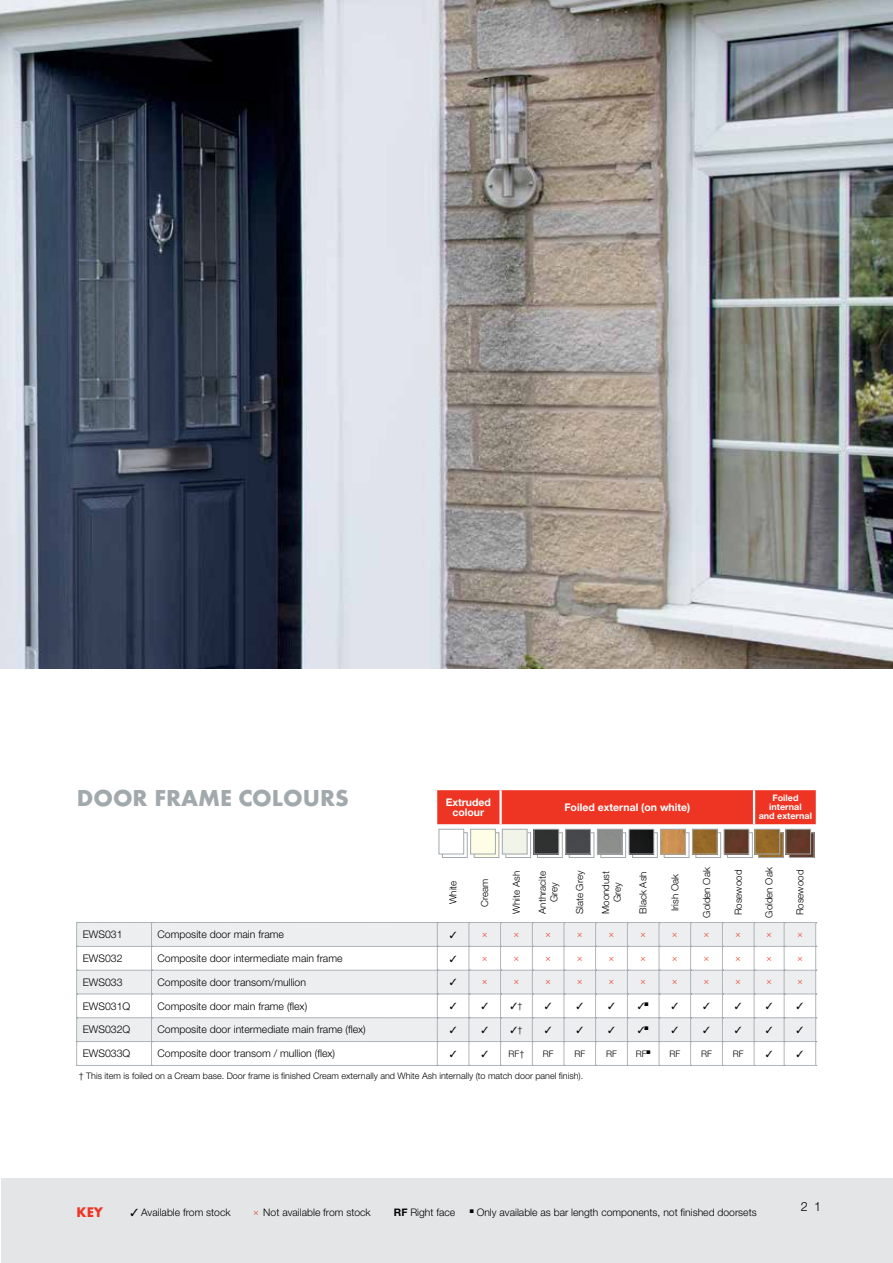
<style>
.page{position:relative;width:893px;height:1263px;background:#fff}
.page>*{position:absolute;margin:0;border:0;box-sizing:border-box;transform-origin:0 0}
.t1{font:24px "Futura Bld";color:#a2a9ad}
.t2{font:14.55px "Futura Bld";color:#ee3524}
.t3{font:300 12.75px "Helvetica Neue LT Std";color:#000}
.t4{font:300 10.5px "Helvetica Neue LT Std";color:#000}
.t5{font:700 10.5px/10.5px "Helvetica Neue LT Std";color:#fff;text-align:center}
.t6{font:300 10.35px "Helvetica Neue LT Std";color:#000}
.t7{font:300 9.75px/11.7px "Helvetica Neue LT Std";color:#000;text-align:center}
.t8{font:300 9px "Helvetica Neue LT Std";color:#000}
.t9{font:700 9px/9px "Helvetica Neue LT Std";color:#fff;text-align:center}
.s1{font-weight:700}
</style>
<div class="page">
<div style="left:1px;top:1178px;width:892px;height:85px;background:#e3e5e6"></div>
<img style="left:0;top:0;width:893px;height:668px">
<div style="left:437px;top:790px;width:379px;height:34px;background:#ee3524"></div>
<hr style="left:499px;top:790px;width:3px;height:34px;background:#fff">
<hr style="left:753px;top:790px;width:2px;height:34px;background:#fff">
<svg style="left:442px;top:832px;width:25px;height:26px"></svg>
<div style="left:439px;top:829px;width:25px;height:25px;background:#fff;border:1px solid #a2a9ad"></div>
<svg style="left:474px;top:832px;width:25px;height:26px"></svg>
<div style="left:470px;top:829px;width:26px;height:25px;background:#fffde5;border:1px solid #a2a9ad"></div>
<svg style="left:506px;top:832px;width:25px;height:26px"></svg>
<img style="left:504px;top:831px;width:21px;height:21px">
<div style="left:502px;top:829px;width:25px;height:25px;border:1px solid #a2a9ad"></div>
<svg style="left:537px;top:832px;width:25px;height:26px"></svg>
<img style="left:536px;top:831px;width:21px;height:21px">
<div style="left:534px;top:829px;width:25px;height:25px;border:1px solid #a2a9ad"></div>
<svg style="left:569px;top:832px;width:25px;height:26px"></svg>
<img style="left:567px;top:831px;width:22px;height:21px">
<div style="left:565px;top:829px;width:26px;height:25px;border:1px solid #a2a9ad"></div>
<svg style="left:601px;top:832px;width:25px;height:26px"></svg>
<img style="left:599px;top:831px;width:21px;height:21px">
<div style="left:597px;top:829px;width:25px;height:25px;border:1px solid #a2a9ad"></div>
<svg style="left:632px;top:832px;width:25px;height:26px"></svg>
<img style="left:631px;top:831px;width:21px;height:21px">
<div style="left:629px;top:829px;width:25px;height:25px;border:1px solid #a2a9ad"></div>
<svg style="left:664px;top:832px;width:25px;height:26px"></svg>
<img style="left:662px;top:831px;width:22px;height:21px">
<div style="left:660px;top:829px;width:26px;height:25px;border:1px solid #a2a9ad"></div>
<svg style="left:696px;top:832px;width:25px;height:26px"></svg>
<img style="left:694px;top:831px;width:21px;height:21px">
<div style="left:692px;top:829px;width:25px;height:25px;border:1px solid #a2a9ad"></div>
<svg style="left:727px;top:832px;width:25px;height:26px"></svg>
<img style="left:726px;top:831px;width:21px;height:21px">
<div style="left:724px;top:829px;width:25px;height:25px;border:1px solid #a2a9ad"></div>
<img style="left:760px;top:834px;width:21px;height:22px">
<div style="left:758px;top:832px;width:25px;height:26px;border:1px solid #a2a9ad"></div>
<img style="left:757px;top:831px;width:21px;height:21px">
<div style="left:755px;top:829px;width:25px;height:25px;border:1px solid #a2a9ad"></div>
<img style="left:791px;top:834px;width:21px;height:22px">
<div style="left:789px;top:832px;width:25px;height:26px;border:1px solid #a2a9ad"></div>
<img style="left:788px;top:831px;width:21px;height:21px">
<div style="left:786px;top:829px;width:25px;height:25px;border:1px solid #a2a9ad"></div>
<svg style="left:76px;top:922px;width:741px;height:144px"></svg>
<h1 class="t1" style="left:77px;top:782px;width:274px">DOOR FRAME COLOURS</h1>
<p class="t5" style="left:446px;top:796px;width:47px">Extruded colour</p>
<p class="t5" style="left:564px;top:802px;width:127px">Foiled external (on white)</p>
<p class="t9" style="left:759px;top:793px;width:55px">Foiled internal<br>and external</p>
<p class="t7" style="left:447px;top:904px;width:25px;rotate:-90deg">White</p>
<p class="t7" style="left:479px;top:906px;width:30px;rotate:-90deg">Cream</p>
<p class="t7" style="left:510px;top:914px;width:44px;rotate:-90deg">White Ash</p>
<p class="t7" style="left:536px;top:914px;width:44px;rotate:-90deg">Anthracite<br>Grey</p>
<p class="t7" style="left:574px;top:914px;width:45px;rotate:-90deg">Slate Grey</p>
<p class="t7" style="left:600px;top:914px;width:44px;rotate:-90deg">Moondust<br>Grey</p>
<p class="t7" style="left:637px;top:913px;width:44px;rotate:-90deg">Black Ash</p>
<p class="t7" style="left:669px;top:911px;width:38px;rotate:-90deg">Irish Oak</p>
<p class="t7" style="left:700px;top:918px;width:52px;rotate:-90deg">Golden Oak</p>
<p class="t7" style="left:732px;top:915px;width:47px;rotate:-90deg">Rosewood</p>
<p class="t7" style="left:763px;top:918px;width:52px;rotate:-90deg">Golden Oak</p>
<p class="t7" style="left:794px;top:915px;width:47px;rotate:-90deg">Rosewood</p>
<p class="t4" style="left:83px;top:928px;width:41px">EWS031</p>
<p class="t4" style="left:157px;top:928px;width:128px">Composite door main frame</p>
<p class="t4" style="left:83px;top:952px;width:41px">EWS032</p>
<p class="t4" style="left:157px;top:952px;width:187px">Composite door intermediate main frame</p>
<p class="t4" style="left:83px;top:976px;width:41px">EWS033</p>
<p class="t4" style="left:157px;top:976px;width:150px">Composite door transom/mullion</p>
<p class="t4" style="left:83px;top:999px;width:49px">EWS031Q</p>
<p class="t4" style="left:157px;top:999px;width:151px">Composite door main frame (flex)</p>
<p class="t8" style="left:511px;top:1000px;width:13px">✓†</p>
<p class="t4" style="left:83px;top:1023px;width:49px">EWS032Q</p>
<p class="t4" style="left:157px;top:1023px;width:210px">Composite door intermediate main frame (flex)</p>
<p class="t8" style="left:511px;top:1024px;width:13px">✓†</p>
<p class="t4" style="left:83px;top:1047px;width:49px">EWS033Q</p>
<p class="t4" style="left:157px;top:1047px;width:179px">Composite door transom / mullion (flex)</p>
<p class="t8" style="left:481px;top:1048px;width:44px">✓ RF†</p>
<p class="t8" style="left:543px;top:1048px;width:12px">RF</p>
<p class="t8" style="left:574px;top:1048px;width:12px">RF</p>
<p class="t8" style="left:606px;top:1048px;width:12px">RF</p>
<p class="t8" style="left:636px;top:1048px;width:16px">RF■</p>
<p class="t8" style="left:669px;top:1048px;width:12px">RF</p>
<p class="t8" style="left:701px;top:1048px;width:12px">RF</p>
<p class="t8" style="left:733px;top:1048px;width:12px">RF</p>
<p class="t8" style="left:79px;top:1070px;width:506px">† This item is foiled on a Cream base. Door frame is finished Cream externally and White Ash internally (to match door panel finish).</p>
<h2 class="t2" style="left:77px;top:1203px;width:28px">KEY</h2>
<p class="t6" style="left:131px;top:1206px;width:102px">✓ Available from stock</p>
<p class="t6" style="left:263px;top:1206px;width:109px">Not available from stock</p>
<p class="t6" style="left:394px;top:1206px;width:63px"><span class="s1">RF</span> Right face</p>
<p class="t6" style="left:470px;top:1206px;width:288px">■ Only available as bar length components, not finished doorsets</p>
<p class="t3" style="left:801px;top:1199px;width:22px">2 1</p>
</div>
